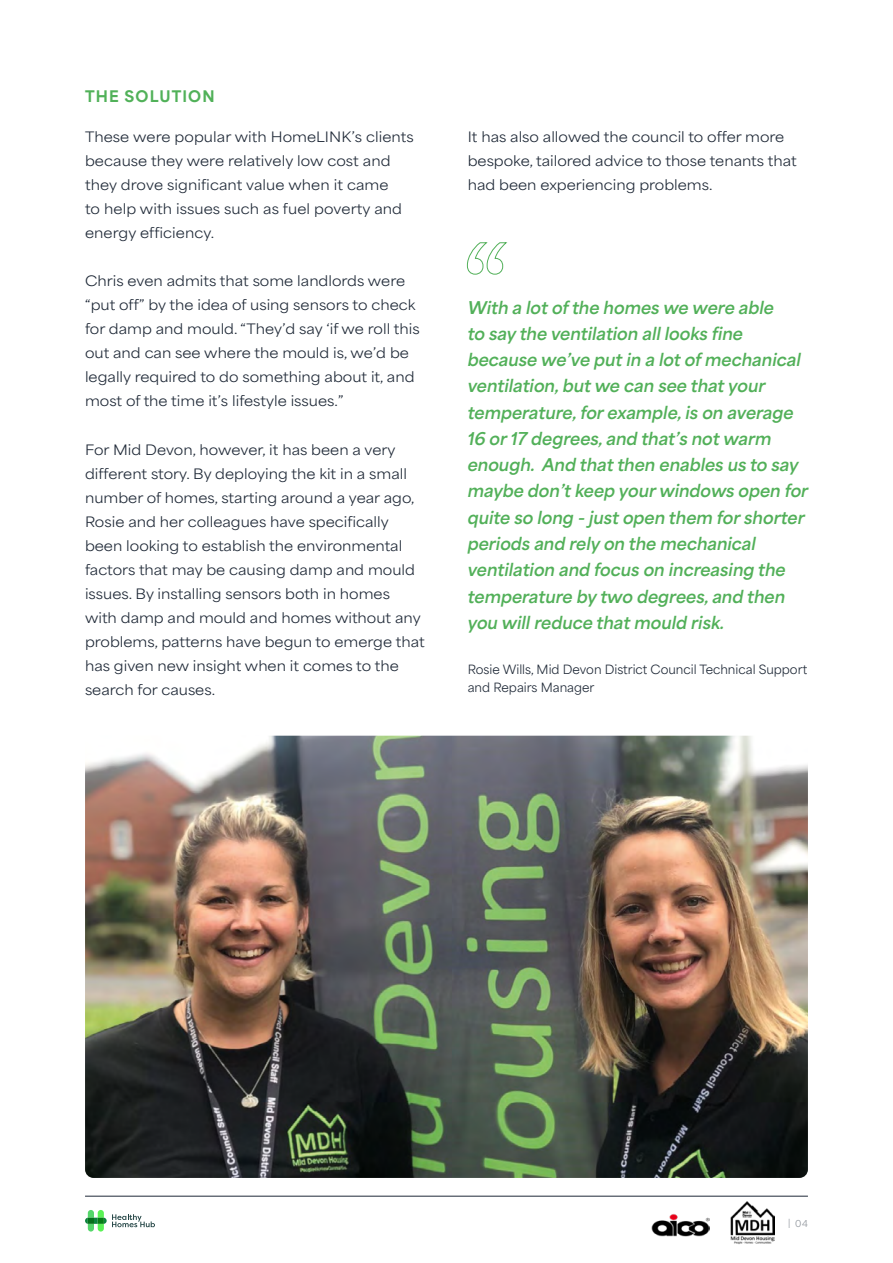
<style>
.page{position:relative;width:893px;height:1263px;background:#fff}
.page>*{position:absolute;margin:0;border:0;box-sizing:border-box;transform-origin:0 0}
.t1{font:italic 700 16.5px/26.2px "Area Normal";color:#52b059}
.t2{font:800 15px "Area Normal";letter-spacing:.075em;color:#51b159}
.t3{font:13.5px/24px "Area Normal";color:#1f2937;scale:1.09 1}
.t4{font:12px/18px "Area Normal";color:#1f2937}
.t5{font:9px "Area Normal";color:#8f949b}
</style>
<div class="page">
<svg style="left:85px;top:1210px;width:70px;height:21px"></svg>
<hr style="left:85px;top:1196px;width:723px;height:1px;background:#1f2937">
<img style="left:731px;top:1201px;width:44px;height:43px">
<img style="left:651px;top:1214px;width:59px;height:23px">
<svg style="left:467px;top:242px;width:41px;height:33px"></svg>
<img style="left:85px;top:736px;width:723px;height:442px">
<p class="t2" style="left:85px;top:82px;width:131px">THE SOLUTION</p>
<p class="t3" style="left:85px;top:124px;width:303px">These were popular with HomeLINK’s clients because they were relatively low cost and they drove significant value when it came<br>to help with issues such as fuel poverty and energy efficiency.</p>
<p class="t3" style="left:85px;top:268px;width:308px">Chris even admits that some landlords were “put off” by the idea of using sensors to check for damp and mould. “They’d say ‘if we roll this out and can see where the mould is, we’d be legally required to do something about it, and most of the time it’s lifestyle issues.”</p>
<p class="t3" style="left:85px;top:436px;width:313px">For Mid Devon, however, it has been a very different story. By deploying the kit in a small number of homes, starting around a year ago, Rosie and her colleagues have specifically been looking to establish the environmental factors that may be causing damp and mould issues. By installing sensors both in homes with damp and mould and homes without any problems, patterns have begun to emerge that has given new insight when it comes to the search for causes.</p>
<p class="t3" style="left:468px;top:124px;width:303px">It has also allowed the council to offer more bespoke, tailored advice to those tenants that had been experiencing problems.</p>
<p class="t1" style="left:468px;top:292px;width:342px">With a lot of the homes we were able<br>to say the ventilation all looks fine because we’ve put in a lot of mechanical ventilation, but we can see that your temperature, for example, is on average 16 or 17 degrees, and that’s not warm enough. And that then enables us to say maybe don’t keep your windows open for quite so long - just open them for shorter periods and rely on the mechanical ventilation and focus on increasing the temperature by two degrees, and then you will reduce that mould risk.</p>
<p class="t4" style="left:468px;top:659px;width:341px">Rosie Wills, Mid Devon District Council Technical Support and Repairs Manager</p>
<p class="t5" style="left:788px;top:1216px;width:21px">| 04</p>
</div>
